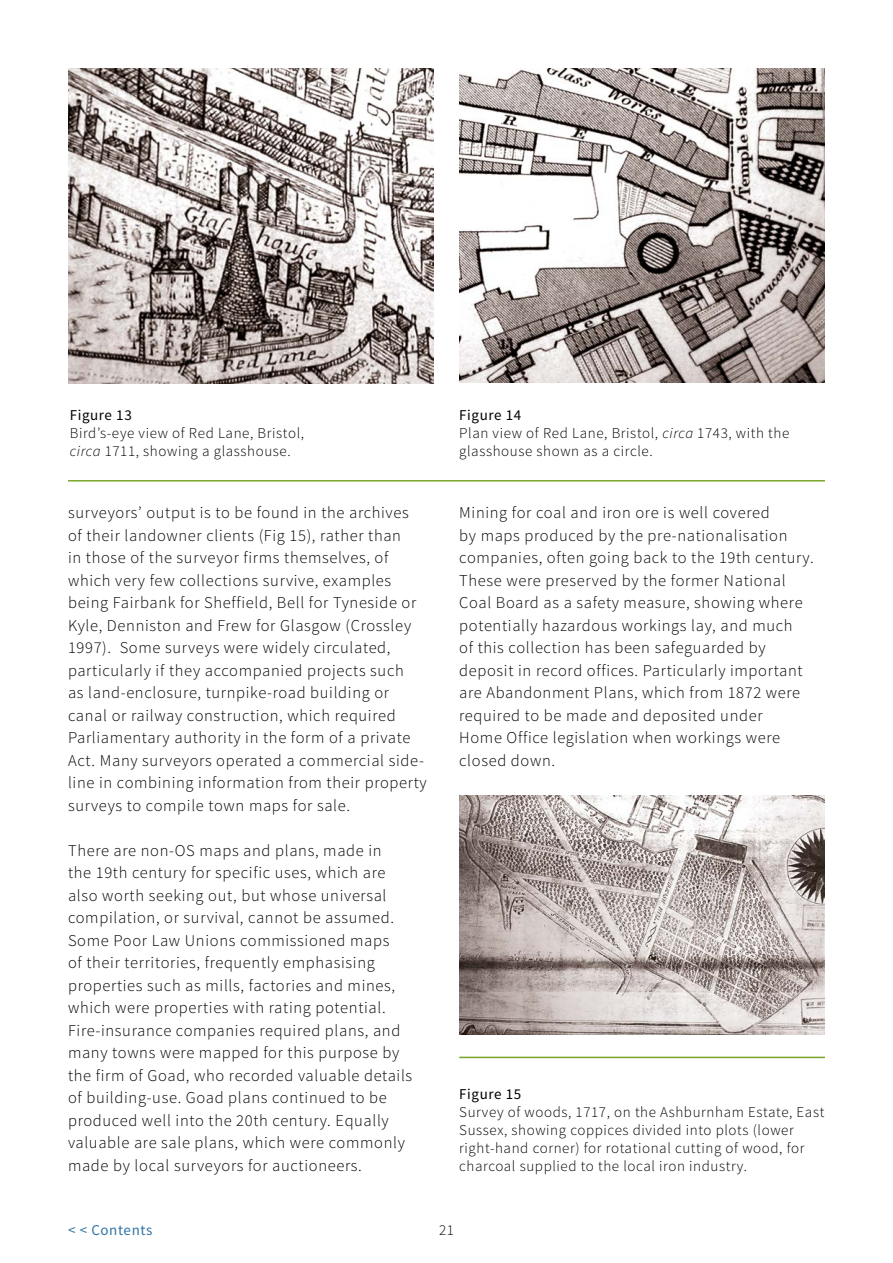
<style>
.page{position:relative;width:893px;height:1263px;background:#fff}
.page>*{position:absolute;margin:0;border:0;box-sizing:border-box;transform-origin:0 0}
.t1{font:300 16.5px/22.5px "Source Sans Pro";letter-spacing:.04em;color:#000}
.t2{font:300 15px/18px "Source Sans Pro";letter-spacing:.04em;color:#000}
.t3{font:15px "Source Sans Pro";letter-spacing:.04em;color:#000}
.t4{font:15px "Source Sans Pro";letter-spacing:.04em;color:#3174a4}
.s1{font-style:italic}
.s2{font-weight:400}
</style>
<div class="page">
<hr style="left:68px;top:480px;width:757px;height:1px;background:#79a629">
<hr style="left:459px;top:1057px;width:366px;height:1px;background:#79a629">
<img style="left:68px;top:68px;width:366px;height:315px">
<img style="left:459px;top:68px;width:366px;height:315px">
<img style="left:459px;top:795px;width:366px;height:240px">
<p class="t3" style="left:70px;top:406px;width:64px">Figure 13</p>
<p class="t2" style="left:70px;top:424px;width:236px">Bird’s-eye view of Red Lane, Bristol,</p>
<p class="t2" style="left:70px;top:442px;width:222px"><span class="s1">circa</span> 1711, showing a glasshouse.</p>
<p class="t1" style="left:68px;top:501px;width:360px">surveyors’ output is to be found in the archives<br>of their landowner clients (Fig 15), rather than<br>in those of the surveyor firms themselves, of which very few collections survive, examples being Fairbank for Sheffield, Bell for Tyneside or Kyle, Denniston and Frew for Glasgow (Crossley 1997). Some surveys were widely circulated, particularly if they accompanied projects such<br>as land-enclosure, turnpike-road building or canal or railway construction, which required Parliamentary authority in the form of a private Act. Many surveyors operated a commercial side&shy;line in combining information from their property surveys to compile town maps for sale.</p>
<p class="t1" style="left:68px;top:839px;width:346px">There are non-OS maps and plans, made in<br>the 19th century for specific uses, which are also worth seeking out, but whose universal compilation, or survival, cannot be assumed.<br>Some Poor Law Unions commissioned maps<br>of their territories, frequently emphasising properties such as mills, factories and mines, which were properties with rating potential.<br>Fire-insurance companies required plans, and many towns were mapped for this purpose by the firm of Goad, who recorded valuable details of building-use. Goad plans continued to be produced well into the 20th century. Equally valuable are sale plans, which were commonly made by local surveyors for auctioneers.</p>
<p class="t2" style="left:459px;top:406px;width:331px"><span class="s2">Figure 14<br></span>Plan view of Red Lane, Bristol, <span class="s1">circa</span> 1743, with the</p>
<p class="t2" style="left:459px;top:442px;width:195px">glasshouse shown as a circle.</p>
<p class="t1" style="left:459px;top:502px;width:356px">Mining for coal and iron ore is well covered<br>by maps produced by the pre-nationalisation companies, often going back to the 19th century.<br>These were preserved by the former National Coal Board as a safety measure, showing where potentially hazardous workings lay, and much<br>of this collection has been safeguarded by deposit in record offices. Particularly important are Abandonment Plans, which from 1872 were required to be made and deposited under<br>Home Office legislation when workings were closed down.</p>
<p class="t3" style="left:459px;top:1084px;width:64px">Figure 15</p>
<p class="t2" style="left:459px;top:1103px;width:367px">Survey of woods, 1717, on the Ashburnham Estate, East Sussex, showing coppices divided into plots (lower right-hand corner) for rotational cutting of wood, for charcoal supplied to the local iron industry.</p>
<p class="t4" style="left:68px;top:1220px;width:86px">&lt; &lt; Contents</p>
<p class="t2" style="left:439px;top:1221px;width:16px">21</p>
</div>
